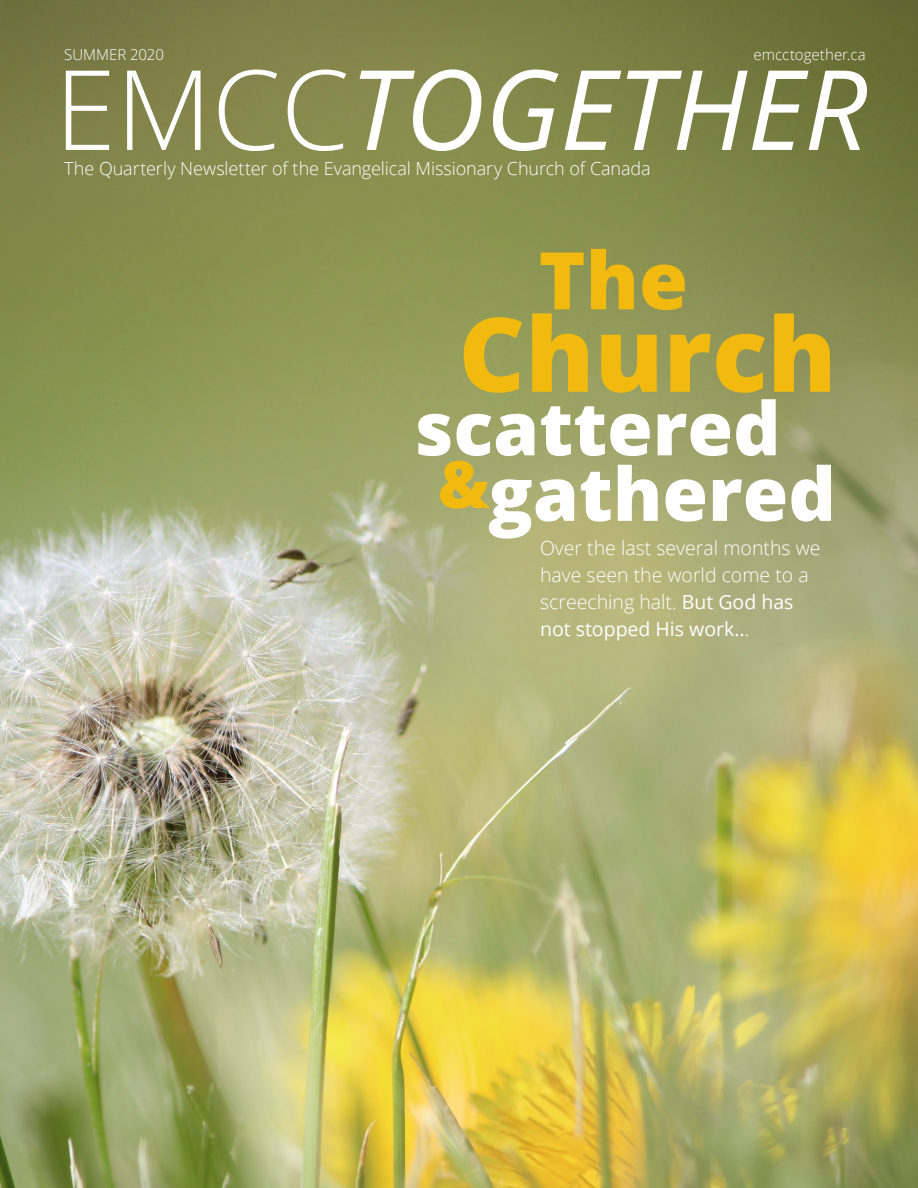
<style>
.page{position:relative;width:918px;height:1188px;background:#fff}
.page>*{position:absolute;margin:0;border:0;box-sizing:border-box;transform-origin:0 0}
.t1{font:italic 111px "Open Sans";color:#fff}
.t2{font:800 103.05px "Open Sans";color:#f2b90f}
.t3{font:800 79.5px "Open Sans";color:#f2b90f}
.t4{font:800 73.8px "Open Sans";color:#fff}
.t5{font:800 65.55px "Open Sans";color:#f2b90f}
.t6{font:300 19.5px/27px "Open Sans";color:#fff}
._8_Content_gray_Sour{font:300 18px "Open Sans";letter-spacing:-.005em;color:#fff}
._6_Content_gray_R_So{font:300 15px "Open Sans";letter-spacing:.005em;color:#fff}
.s1{font-weight:300;font-style:normal}
.s2{font-weight:400}
</style>
<div class="page">
<img style="left:0;top:0;width:918px;height:1188px">
<p class="_6_Content_gray_R_So" style="left:64px;top:44px;width:101px">SUMMER 2020</p>
<p class="_6_Content_gray_R_So" style="left:754px;top:44px;width:114px">emcctogether.ca</p>
<p class="t1" style="left:55px;top:34px;width:814px"><span class="s1">EMCC</span>TOGETHER</p>
<p class="_8_Content_gray_Sour" style="left:64px;top:156px;width:588px">The Quarterly Newsletter of the Evangelical Missionary Church of Canada</p>
<p class="t3" style="left:539px;top:220px;width:151px">The</p>
<p class="t2" style="left:458px;top:276px;width:380px">Church</p>
<p class="t4" style="left:414px;top:372px;width:368px">scattered</p>
<p class="t4" style="left:488px;top:438px;width:349px">gathered</p>
<p class="t5" style="left:438px;top:434px;width:54px">&amp;</p>
<p class="t6" style="left:540px;top:534px;width:282px">Over the last several months we have seen the world come to a screeching halt. <span class="s2">But God has not stopped His work..</span>.</p>
</div>
